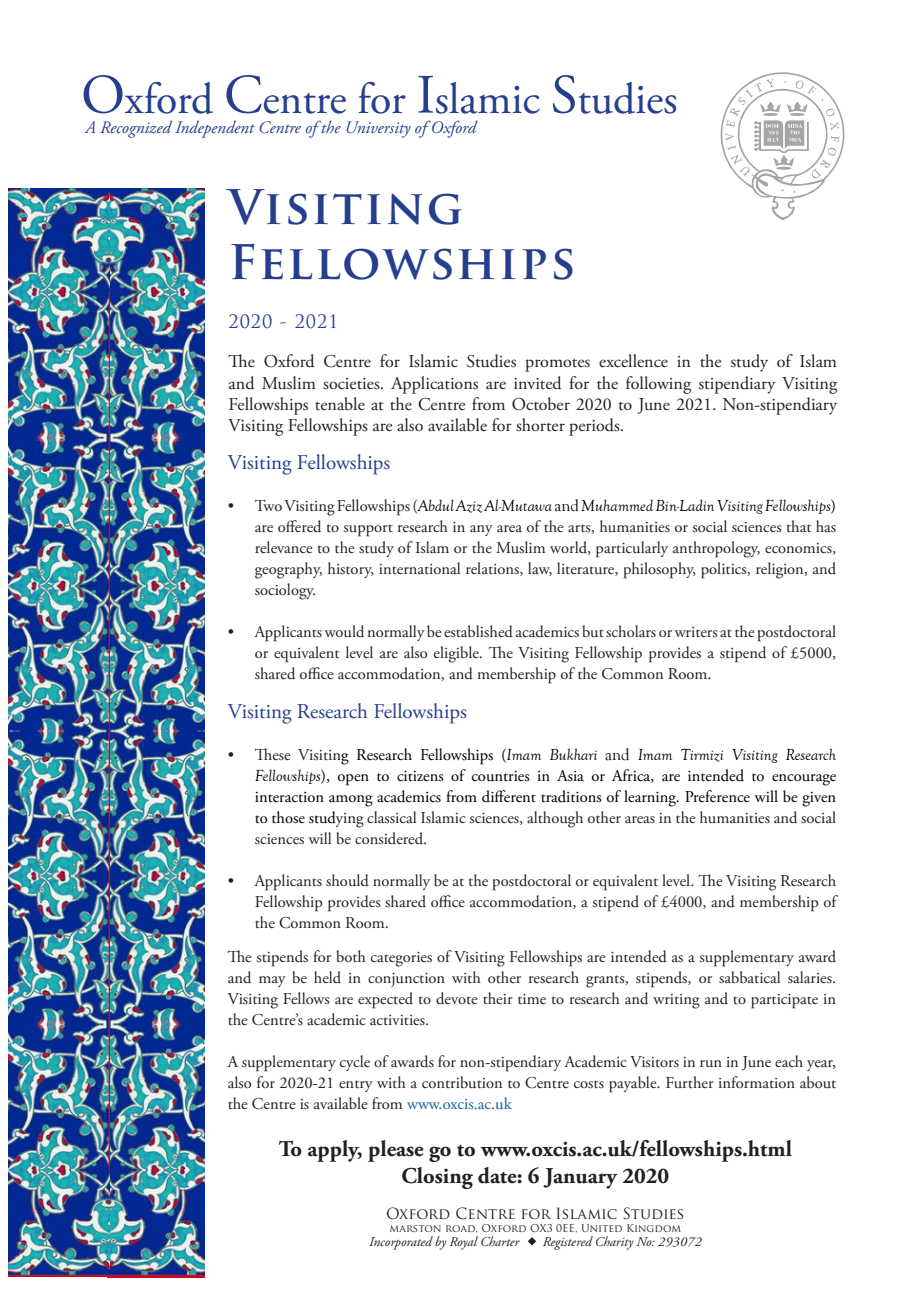
<style>
.page{position:relative;width:919px;height:1289px;background:#fff}
.page>*{position:absolute;margin:0;border:0;box-sizing:border-box;transform-origin:0 0}
.t1{font:55.5px "Adobe Garamond Pro";color:#253f8e}
.t2{font:700 46.5px "Trajan Pro";letter-spacing:.05em;color:#253f8e}
.t3{font:43.65px "Adobe Garamond Pro";letter-spacing:-.005em;color:#253f8e}
.t4{font:700 22.5px "Adobe Garamond Pro";color:#231f20}
.t5{font:21px "Adobe Garamond Pro";color:#253f8e}
.t6{font:18px/21.5px "Adobe Garamond Pro";color:#231f20;text-align:justify}
.t7{font:18px "Trajan Pro";letter-spacing:.05em;color:#253f8e}
.t8{font:italic 17.4px "Adobe Garamond Pro";color:#253f8e}
.t9{font:16.5px/21px "Adobe Garamond Pro";color:#231f20;text-align:justify}
.t10{font:16.5px/21px "Adobe Garamond Pro";color:#000001;text-align:justify}
.t11{font:15px "Trajan Pro";color:#231f20}
.t12{font:italic 13.5px "Adobe Garamond Pro";color:#231f20}
.t13{font:10.5px "Trajan Pro";color:#231f20}
.s1{font-size:55.5px}
.s2{font-family:"Goudy Old Style T";font-style:italic;color:#000001}
.s3{font-family:"Goudy Old Style T";color:#000001}
.s4{color:#000001}
.s5{color:#231f20}
.s6{font-family:"Goudy Old Style T";font-style:italic}
.s7{font-family:"Goudy Old Style T"}
.s8{color:#175d9e}
</style>
<div class="page">
<img style="left:9px;top:189px;width:195px;height:1088px">
<svg style="left:720px;top:72px;width:124px;height:148px"></svg>
<svg style="left:528px;top:1237px;width:8px;height:8px"></svg>
<p class="t1" style="left:81px;top:62px;width:46px">O</p>
<p class="t8" style="left:86px;top:117px;width:392px">A Recognized Independent Centre of the University of Oxford</p>
<p class="t3" style="left:125px;top:72px;width:554px">xford <span class="s1">C</span>entre for <span class="s1">I</span>slamic <span class="s1">S</span>tudies</p>
<p class="t2" style="left:228px;top:178px;width:236px">Visiting</p>
<p class="t2" style="left:228px;top:233px;width:348px">Fellowships</p>
<p class="t7" style="left:228px;top:310px;width:111px">2020 - 2021</p>
<p class="t6" style="left:228px;top:351px;width:610px">The Oxford Centre for Islamic Studies promotes excellence in the study of Islam and Muslim societies. Applications are invited for the following stipendiary Visiting Fellowships tenable at the Centre from October 2020 to June 2021. Non-stipendiary Visiting Fellowships are also available for shorter periods.</p>
<p class="t5" style="left:228px;top:449px;width:164px">Visiting Fellowships</p>
<p class="t9" style="left:255px;top:496px;width:583px;text-indent:-27px">• Two Visiting Fellowships (<span class="s2">Abdul Aziz Al-Mutawa</span> <span class="s3">and</span> <span class="s2">Muhammed Bin-Ladin Visiting Fellowships</span><span class="s4">) </span>are offered to support research in any area of the arts, humanities or social sciences that has relevance to the study of Islam or the Muslim world, particularly anthropology, economics, geography, history, international relations, law, literature, philosophy, politics, religion, and sociology.</p>
<p class="t9" style="left:255px;top:622px;width:583px;text-indent:-27px">• Applicants would normally be established academics but scholars or writers at the postdoctoral or equivalent level are also eligible. The Visiting Fellowship provides a stipend of £5000, shared office accommodation, and membership of the Common Room.</p>
<p class="t5" style="left:228px;top:698px;width:241px">Visiting Research Fellowships</p>
<p class="t10" style="left:255px;top:744px;width:583px;text-indent:-27px"><span class="s5">• These Visitin</span>g Research Fellowships (<span class="s6">Imam Bukhari</span> <span class="s7">and</span> <span class="s6">Imam Tirmizi Visiting Research Fellowships</span>), open to citizens of countries in Asia or Africa, are intended to encourage interaction among academics from different traditions of learning. Preference will be given to those stud<span class="s5">ying classical Islamic sciences, although other areas in the humanities and social sciences will be considered.</span></p>
<p class="t9" style="left:255px;top:870px;width:583px;text-indent:-27px">• Applicants should normally be at the postdoctoral or equivalent level. The Visiting Research Fellowship provides shared office accommodation, a stipend of £4000, and membership of the Common Room.</p>
<p class="t9" style="left:228px;top:946px;width:610px">The stipends for both categories of Visiting Fellowships are intended as a supplementary award and may be held in conjunction with other research grants, stipends, or sabbatical salaries.<br>Visiting Fellows are expected to devote their time to research and writing and to participate in the Centre’s academic activities.</p>
<p class="t9" style="left:228px;top:1051px;width:610px">A supplementary cycle of awards for non-stipendiary Academic Visitors in run in June each year, also for 2020-21 entry with a contribution to Centre costs payable. Further information about the Centre is available from <span class="s8">www.oxcis.ac.uk</span></p>
<p class="t4" style="left:279px;top:1136px;width:514px">To apply, please go to www.oxcis.ac.uk/fellowships.html</p>
<p class="t4" style="left:401px;top:1163px;width:269px">Closing date: 6 January 2020</p>
<p class="t11" style="left:386px;top:1203px;width:300px">Oxford Centre for Islamic Studies</p>
<p class="t13" style="left:389px;top:1221px;width:293px">marston road, Oxford OX3 0EE, United Kingdom</p>
<p class="t12" style="left:369px;top:1233px;width:151px">Incorporated by Royal Charter</p>
<p class="t12" style="left:542px;top:1233px;width:160px">Registered Charity No: 293072</p>
</div>
